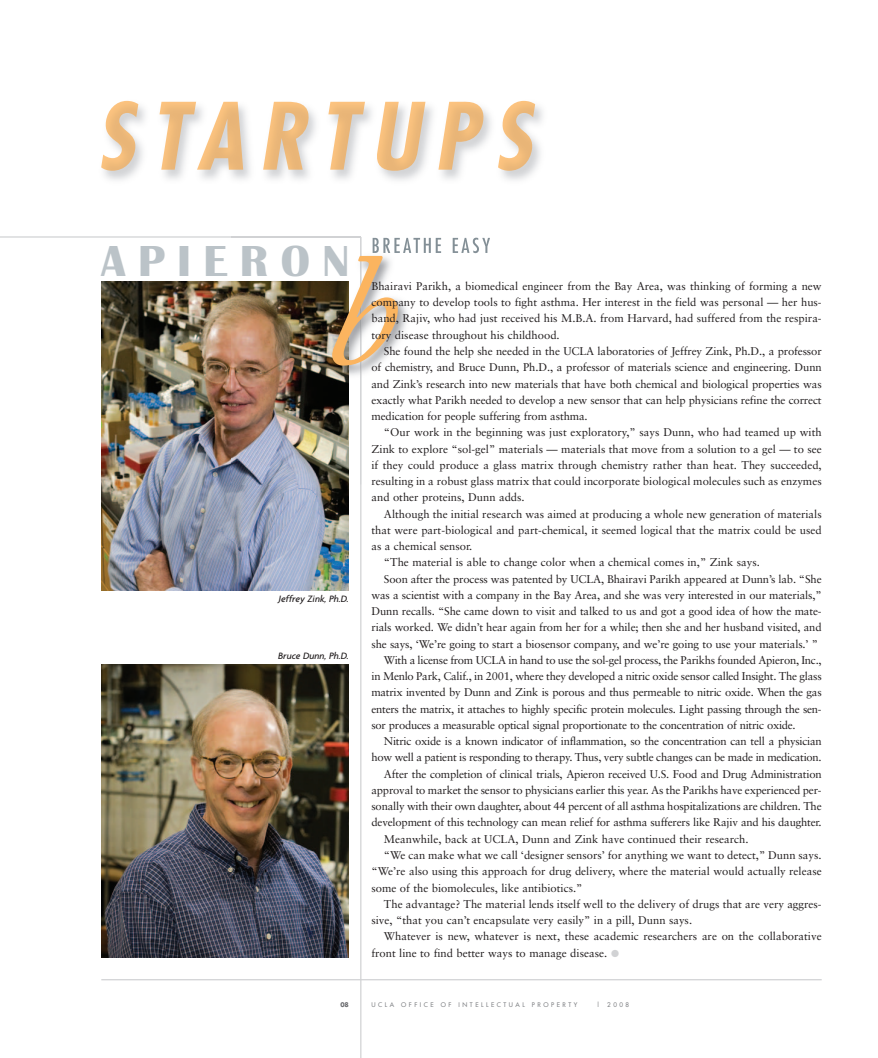
<style>
.page{position:relative;width:878px;height:1058px;background:#fff}
.page>*{position:absolute;margin:0;border:0;box-sizing:border-box;transform-origin:0 0}
.t1{font:italic 160px "Adobe Caslon Pro";color:#fbb45f}
.t2{font:700 45px "Britannic";letter-spacing:.275em;color:#bbc3c8}
.t3{font:11.25px/16.2px "Sabon";letter-spacing:-.01em;color:#231f20;text-align:justify}
.t4{font:italic 500 10px "Agenda";color:#231f20}
.t5{font:6.25px "Futura";letter-spacing:.405em;color:#808285}
.t6{font:700 6.25px "Futura";color:#6c6d70}
</style>
<div class="page">
<hr style="left:101px;top:979px;width:720px;height:1px;background:#d1d2d4">
<img style="left:101px;top:100px;width:434px;height:71px">
<hr style="left:360px;top:237px;width:1px;height:821px;background:#d1d2d4">
<img style="left:101px;top:281px;width:248px;height:309px">
<hr style="left:0;top:236px;width:360px;height:2px;background:#d1d2d4">
<img style="left:101px;top:664px;width:248px;height:293px">
<img style="left:232px;top:236px;width:258px;height:248px">
<img style="left:372px;top:238px;width:118px;height:15px">
<h2 class="t2" style="left:101px;top:234px;width:249px">APIERON</h2>
<h1 class="t1" style="left:326px;top:257px;width:73px">b</h1>
<p class="t3" style="left:371px;top:279px;width:452px">Bhairavi Parikh, a biomedical engineer from the Bay Area, was thinking of forming a new company to develop tools to fight asthma. Her interest in the field was personal — her hus&shy;band, Rajiv, who had just received his M.B.A. from Harvard, had suffered from the respira&shy;tory disease throughout his childhood.</p>
<p class="t3" style="left:371px;top:344px;width:452px;text-indent:13px">She found the help she needed in the UCLA laboratories of Jeffrey Zink, Ph.D., a professor of chemistry, and Bruce Dunn, Ph.D., a professor of materials science and engineering. Dunn and Zink’s research into new materials that have both chemical and biological properties was exactly what Parikh needed to develop a new sensor that can help physicians refine the correct medication for people suffering from asthma.</p>
<p class="t3" style="left:371px;top:425px;width:452px;text-indent:13px">“Our work in the beginning was just exploratory,” says Dunn, who had teamed up with Zink to explore “sol-gel” materials — materials that move from a solution to a gel — to see if they could produce a glass matrix through chemistry rather than heat. They succeeded, resulting in a robust glass matrix that could incorporate biological molecules such as enzymes and other proteins, Dunn adds.</p>
<p class="t3" style="left:384px;top:506px;width:439px">Although the initial research was aimed at producing a whole new generation of materials</p>
<p class="t3" style="left:371px;top:522px;width:452px">that were part-biological and part-chemical, it seemed logical that the matrix could be used</p>
<p class="t3" style="left:371px;top:539px;width:102px">as a chemical sensor.</p>
<p class="t3" style="left:384px;top:555px;width:377px">“The material is able to change color when a chemical comes in,” Zink says.</p>
<p class="t3" style="left:384px;top:571px;width:439px">Soon after the process was patented by UCLA, Bhairavi Parikh appeared at Dunn’s lab. “She</p>
<p class="t3" style="left:371px;top:587px;width:452px">was a scientist with a company in the Bay Area, and she was very interested in our materials,”</p>
<p class="t3" style="left:371px;top:604px;width:452px">Dunn recalls. “She came down to visit and talked to us and got a good idea of how the mate-</p>
<p class="t3" style="left:371px;top:620px;width:452px">rials worked. We didn’t hear again from her for a while; then she and her husband visited, and</p>
<p class="t3" style="left:371px;top:636px;width:448px">she says, ‘We’re going to start a biosensor company, and we’re going to use your materials.’ ”</p>
<p class="t3" style="left:384px;top:652px;width:439px">With a license from UCLA in hand to use the sol-gel process, the Parikhs founded Apieron, Inc.,</p>
<p class="t3" style="left:371px;top:669px;width:452px">in Menlo Park, Calif., in 2001, where they developed a nitric oxide sensor called Insight. The glass</p>
<p class="t3" style="left:371px;top:685px;width:452px">matrix invented by Dunn and Zink is porous and thus permeable to nitric oxide. When the gas</p>
<p class="t3" style="left:371px;top:701px;width:452px">enters the matrix, it attaches to highly specific protein molecules. Light passing through the sen-</p>
<p class="t3" style="left:371px;top:717px;width:426px">sor produces a measurable optical signal proportionate to the concentration of nitric oxide.</p>
<p class="t3" style="left:384px;top:734px;width:439px">Nitric oxide is a known indicator of inflammation, so the concentration can tell a physician</p>
<p class="t3" style="left:371px;top:750px;width:452px">how well a patient is responding to therapy. Thus, very subtle changes can be made in medication.</p>
<p class="t3" style="left:384px;top:766px;width:439px">After the completion of clinical trials, Apieron received U.S. Food and Drug Administration</p>
<p class="t3" style="left:371px;top:782px;width:452px">approval to market the sensor to physicians earlier this year. As the Parikhs have experienced per-</p>
<p class="t3" style="left:371px;top:799px;width:451px">sonally with their own daughter, about 44 percent of all asthma hospitalizations are children. The</p>
<p class="t3" style="left:371px;top:815px;width:451px">development of this technology can mean relief for asthma sufferers like Rajiv and his daughter.</p>
<p class="t3" style="left:384px;top:831px;width:366px">Meanwhile, back at UCLA, Dunn and Zink have continued their research.</p>
<p class="t3" style="left:384px;top:847px;width:439px">“We can make what we call ‘designer sensors’ for anything we want to detect,” Dunn says.</p>
<p class="t3" style="left:371px;top:864px;width:452px">“We’re also using this approach for drug delivery, where the material would actually release</p>
<p class="t3" style="left:371px;top:880px;width:212px">some of the biomolecules, like antibiotics.”</p>
<p class="t3" style="left:384px;top:896px;width:439px">The advantage? The material lends itself well to the delivery of drugs that are very aggres-</p>
<p class="t3" style="left:371px;top:912px;width:322px">sive, “that you can’t encapsulate very easily” in a pill, Dunn says.</p>
<p class="t3" style="left:384px;top:929px;width:439px">Whatever is new, whatever is next, these academic researchers are on the collaborative</p>
<p class="t3" style="left:371px;top:945px;width:237px">front line to find better ways to manage disease.</p>
<p class="t4" style="left:278px;top:592px;width:72px">Jeffrey Zink, Ph.D.</p>
<p class="t4" style="left:278px;top:649px;width:72px">Bruce Dunn, Ph.D.</p>
<p class="t6" style="left:340px;top:1001px;width:10px">08</p>
<p class="t5" style="left:371px;top:1001px;width:207px">UCLA OFFICE OF INTELLECTUAL PROPERTY</p>
<p class="t5" style="left:596px;top:1001px;width:34px">| 2008</p>
</div>
